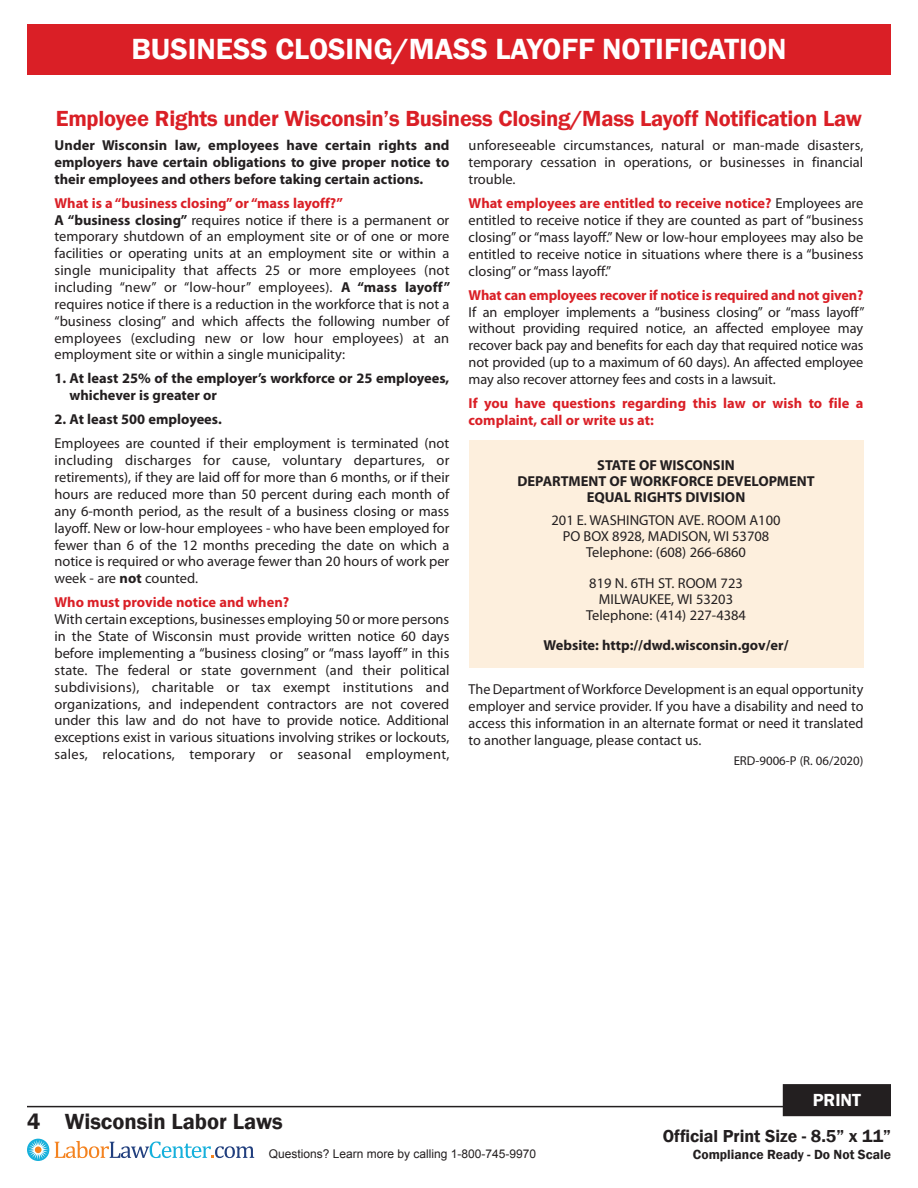
<style>
.page{position:relative;width:918px;height:1188px;background:#fff}
.page>*{position:absolute;margin:0;border:0;box-sizing:border-box;transform-origin:0 0}
.t1{font:600 30px "Franklin Gothic";color:#fff}
.t2{font:600 22.5px "Franklin Gothic";letter-spacing:-.01em;color:#da1f26}
.t3{font:600 22.5px "Franklin Gothic";color:#231f20}
.t4{font:600 18px "Franklin Gothic";color:#fff}
.t5{font:600 17.85px "Franklin Gothic";color:#231f20}
.t6{font:14.4px/16.8px "Myriad Pro";color:#231f20;text-align:justify}
.t7{font:700 14.4px/16.8px "Myriad Pro";color:#231f20;text-align:justify}
.t8{font:700 14.4px/16.8px "Myriad Pro";color:#da1f26}
.t9{font:600 13.65px "Franklin Gothic";color:#231f20}
.t10{font:12.9px "Myriad Pro";color:#231f20}
.t11{font:12px "Arial";color:#231f20}
.s1{font-weight:700}
.s2{font-weight:700;color:#da1f26}
</style>
<div class="page">
<hr style="left:27px;top:1106px;width:864px;height:1px;background:#231f20">
<svg style="left:27px;top:1139px;width:22px;height:22px"></svg>
<div style="left:35px;top:1146px;width:7px;height:7px;background:#f58320;border-radius:50%"></div>
<svg style="left:55px;top:1141px;width:199px;height:17px"></svg>
<div style="left:784px;top:1086px;width:106px;height:29px;background:#231f20"></div>
<div style="left:783px;top:1084px;width:108px;height:32px;border:3px solid #231f20"></div>
<div style="left:27px;top:24px;width:864px;height:50px;background:#da1f26"></div>
<div style="left:469px;top:441px;width:394px;height:227px;background:#fdefdd"></div>
<p class="t1" style="left:131px;top:31px;width:657px">BUSINESS CLOSING/MASS LAYOFF NOTIFICATION</p>
<p class="t2" style="left:56px;top:105px;width:808px">Employee Rights under Wisconsin’s Business Closing/Mass Layoff Notification Law</p>
<p class="t7" style="left:55px;top:136px;width:396px">Under Wisconsin law, employees have certain rights and employers have certain obligations to give proper notice to their employees and others before taking certain actions.</p>
<p class="t8" style="left:55px;top:194px;width:290px">What is a “business closing” or “mass layoff?”</p>
<p class="t6" style="left:55px;top:211px;width:397px"><span class="s1">A “business closing”</span> requires notice if there is a permanent or temporary shutdown of an employment site or of one or more facilities or operating units at an employment site or within a single municipality that affects 25 or more employees (not including “new” or “low-hour” employees). <span class="s1">A “mass layoff” </span>requires notice if there is a reduction in the workforce that is not a “business closing” and which affects the following number of employees (excluding new or low hour employees) at an employment site or within a single municipality:</p>
<p class="t7" style="left:70px;top:370px;width:381px;text-indent:-15px">1. At least 25% of the employer’s workforce or 25 employees, whichever is greater or</p>
<p class="t7" style="left:55px;top:411px;width:169px">2. At least 500 employees.</p>
<p class="t6" style="left:55px;top:435px;width:396px">Employees are counted if their employment is terminated (not including discharges for cause, voluntary departures, or retirements), if they are laid off for more than 6 months, or if their hours are reduced more than 50 percent during each month of any 6-month period, as the result of a business closing or mass layoff. New or low-hour employees - who have been employed for fewer than 6 of the 12 months preceding the date on which a notice is required or who average fewer than 20 hours of work per week - are <span class="s1">not</span> counted.</p>
<p class="t8" style="left:55px;top:594px;width:236px">Who must provide notice and when?</p>
<p class="t6" style="left:55px;top:611px;width:396px">With certain exceptions, businesses employing 50 or more persons in the State of Wisconsin must provide written notice 60 days before implementing a “business closing” or “mass layoff” in this state. The federal or state government (and their political subdivisions), charitable or tax exempt institutions and organizations, and independent contractors are not covered under this law and do not have to provide notice. Additional exceptions exist in various situations involving strikes or lockouts, sales, relocations, temporary or seasonal employment,</p>
<p class="t6" style="left:469px;top:137px;width:396px">unforeseeable circumstances, natural or man-made disasters, temporary cessation in operations, or businesses in financial trouble.</p>
<p class="t6" style="left:469px;top:195px;width:396px"><span class="s2">What employees are entitled to receive notice?</span> Employees are entitled to receive notice if they are counted as part of “business closing” or “mass layoff.” New or low-hour employees may also be entitled to receive notice in situations where there is a “business closing” or “mass layoff.”</p>
<p class="t6" style="left:469px;top:286px;width:398px"><span class="s2">What can employees recover if notice is required and not given?<br></span>If an employer implements a “business closing” or “mass layoff” without providing required notice, an affected employee may recover back pay and benefits for each day that required notice was not provided (up to a maximum of 60 days). An affected employee may also recover attorney fees and costs in a lawsuit.</p>
<p class="t8" style="left:469px;top:394px;width:396px">If you have questions regarding this law or wish to file a complaint, call or write us at:</p>
<p class="t7" style="left:597px;top:456px;width:139px">STATE OF WISCONSIN</p>
<p class="t7" style="left:517px;top:472px;width:299px">DEPARTMENT OF WORKFORCE DEVELOPMENT</p>
<p class="t7" style="left:587px;top:488px;width:160px">EQUAL RIGHTS DIVISION</p>
<p class="t6" style="left:552px;top:512px;width:230px">201 E. WASHINGTON AVE. ROOM A100</p>
<p class="t6" style="left:563px;top:528px;width:208px">PO BOX 8928, MADISON, WI 53708</p>
<p class="t6" style="left:586px;top:544px;width:161px">Telephone: (608) 266-6860</p>
<p class="t6" style="left:589px;top:574px;width:155px">819 N. 6TH ST. ROOM 723</p>
<p class="t6" style="left:599px;top:590px;width:136px">MILWAUKEE, WI 53203</p>
<p class="t6" style="left:586px;top:606px;width:161px">Telephone: (414) 227-4384</p>
<p class="t7" style="left:544px;top:636px;width:246px">Website: http://dwd.wisconsin.gov/er/</p>
<p class="t6" style="left:469px;top:681px;width:396px">The Department of Workforce Development is an equal opportunity employer and service provider. If you have a disability and need to access this information in an alternate format or need it translated to another language, please contact us.</p>
<p class="t10" style="left:734px;top:753px;width:131px">ERD-9006-P (R. 06/2020)</p>
<h2 class="t3" style="left:27px;top:1107px;width:257px">4 Wisconsin Labor Laws</h2>
<p class="t11" style="left:269px;top:1146px;width:269px">Questions? Learn more by calling 1-800-745-9970</p>
<p class="t4" style="left:813px;top:1089px;width:50px">PRINT</p>
<p class="t5" style="left:663px;top:1125px;width:230px">Official Print Size - 8.5” x 11”</p>
<p class="t9" style="left:693px;top:1146px;width:200px">Compliance Ready - Do Not Scale</p>
</div>
